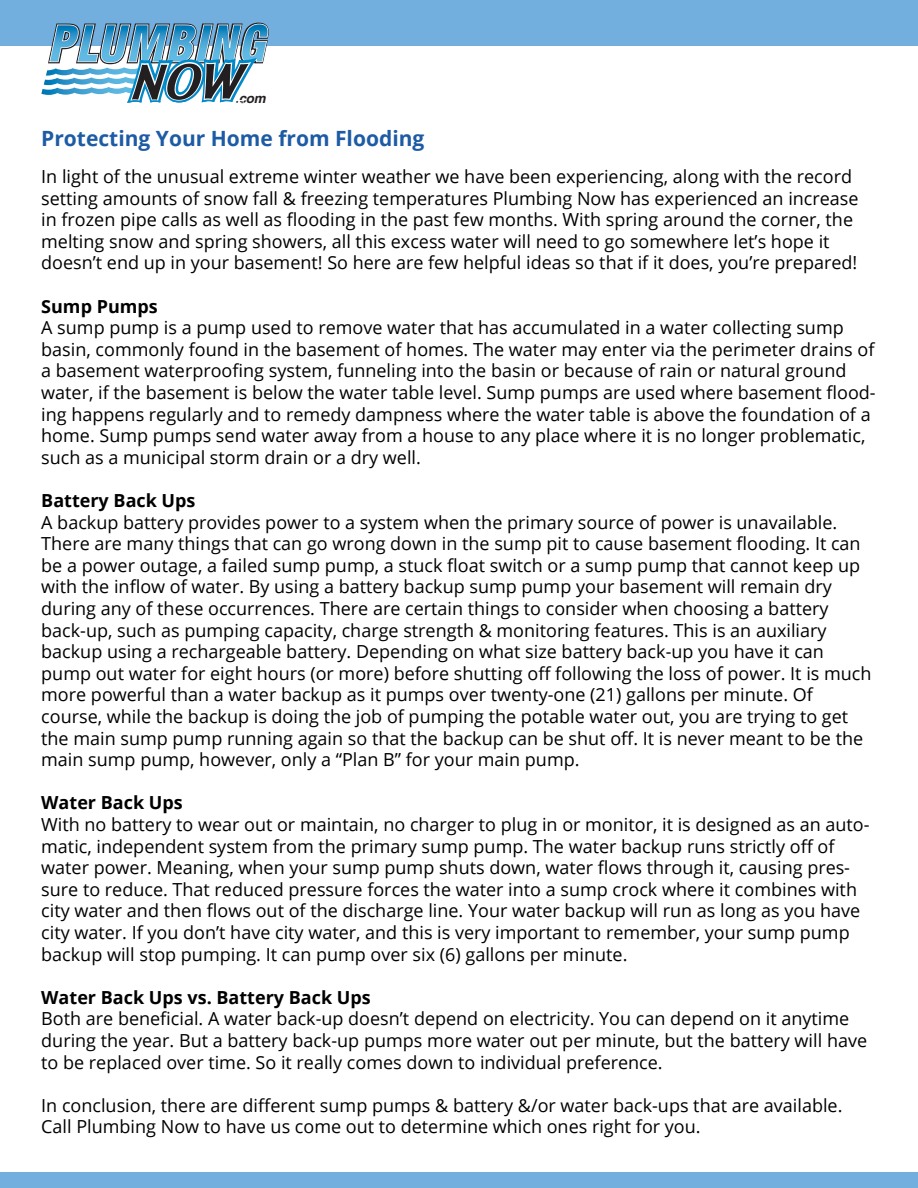
<style>
.page{position:relative;width:918px;height:1188px;background:#fff}
.page>*{position:absolute;margin:0;border:0;box-sizing:border-box;transform-origin:0 0}
.t1{font:700 21px "Open Sans";color:#1d5ba5}
.t2{font:18px/21.6px "Open Sans";color:#000}
.t3{font:700 18px "Open Sans";color:#000}
.t4{font:italic 700 13.35px "Helvetica";color:#231f20}
</style>
<div class="page">
<div style="left:0;top:0;width:918px;height:45px;background:#72afdf"></div>
<div style="left:0;top:1173px;width:918px;height:15px;background:#72afdf"></div>
<svg style="left:41px;top:23px;width:228px;height:80px"></svg>
<p class="t4" style="left:235px;top:90px;width:32px">.com</p>
<p class="t1" style="left:41px;top:124px;width:385px">Protecting Your Home from Flooding</p>
<p class="t2" style="left:41px;top:165px;width:819px">In light of the unusual extreme winter weather we have been experiencing, along with the record setting amounts of snow fall &amp; freezing temperatures Plumbing Now has experienced an increase in frozen pipe calls as well as flooding in the past few months. With spring around the corner, the melting snow and spring showers, all this excess water will need to go somewhere let’s hope it doesn’t end up in your basement! So here are few helpful ideas so that if it does, you’re prepared!</p>
<p class="t3" style="left:41px;top:293px;width:118px">Sump Pumps</p>
<p class="t2" style="left:41px;top:316px;width:836px">A sump pump is a pump used to remove water that has accumulated in a water collecting sump basin, commonly found in the basement of homes. The water may enter via the perimeter drains of a basement waterproofing system, funneling into the basin or because of rain or natural ground water, if the basement is below the water table level. Sump pumps are used where basement flood&shy;ing happens regularly and to remedy dampness where the water table is above the foundation of a home. Sump pumps send water away from a house to any place where it is no longer problematic, such as a municipal storm drain or a dry well.</p>
<p class="t3" style="left:41px;top:488px;width:156px">Battery Back Ups</p>
<p class="t2" style="left:41px;top:511px;width:832px">A backup battery provides power to a system when the primary source of power is unavailable.<br>There are many things that can go wrong down in the sump pit to cause basement flooding. It can be a power outage, a failed sump pump, a stuck float switch or a sump pump that cannot keep up with the inflow of water. By using a battery backup sump pump your basement will remain dry during any of these occurrences. There are certain things to consider when choosing a battery back-up, such as pumping capacity, charge strength &amp; monitoring features. This is an auxiliary backup using a rechargeable battery. Depending on what size battery back-up you have it can pump out water for eight hours (or more) before shutting off following the loss of power. It is much more powerful than a water backup as it pumps over twenty-one (21) gallons per minute. Of course, while the backup is doing the job of pumping the potable water out, you are trying to get the main sump pump running again so that the backup can be shut off. It is never meant to be the main sump pump, however, only a “Plan B” for your main pump.</p>
<p class="t3" style="left:41px;top:790px;width:143px">Water Back Ups</p>
<p class="t2" style="left:41px;top:813px;width:830px">With no battery to wear out or maintain, no charger to plug in or monitor, it is designed as an auto&shy;matic, independent system from the primary sump pump. The water backup runs strictly off of water power. Meaning, when your sump pump shuts down, water flows through it, causing pres&shy;sure to reduce. That reduced pressure forces the water into a sump crock where it combines with city water and then flows out of the discharge line. Your water backup will run as long as you have city water. If you don’t have city water, and this is very important to remember, your sump pump backup will stop pumping. It can pump over six (6) gallons per minute.</p>
<p class="t3" style="left:41px;top:985px;width:331px">Water Back Ups vs. Battery Back Ups</p>
<p class="t2" style="left:41px;top:1008px;width:827px">Both are beneficial. A water back-up doesn’t depend on electricity. You can depend on it anytime during the year. But a battery back-up pumps more water out per minute, but the battery will have to be replaced over time. So it really comes down to individual preference.</p>
<p class="t2" style="left:41px;top:1094px;width:803px">In conclusion, there are different sump pumps &amp; battery &amp;/or water back-ups that are available.<br>Call Plumbing Now to have us come out to determine which ones right for you.</p>
</div>
